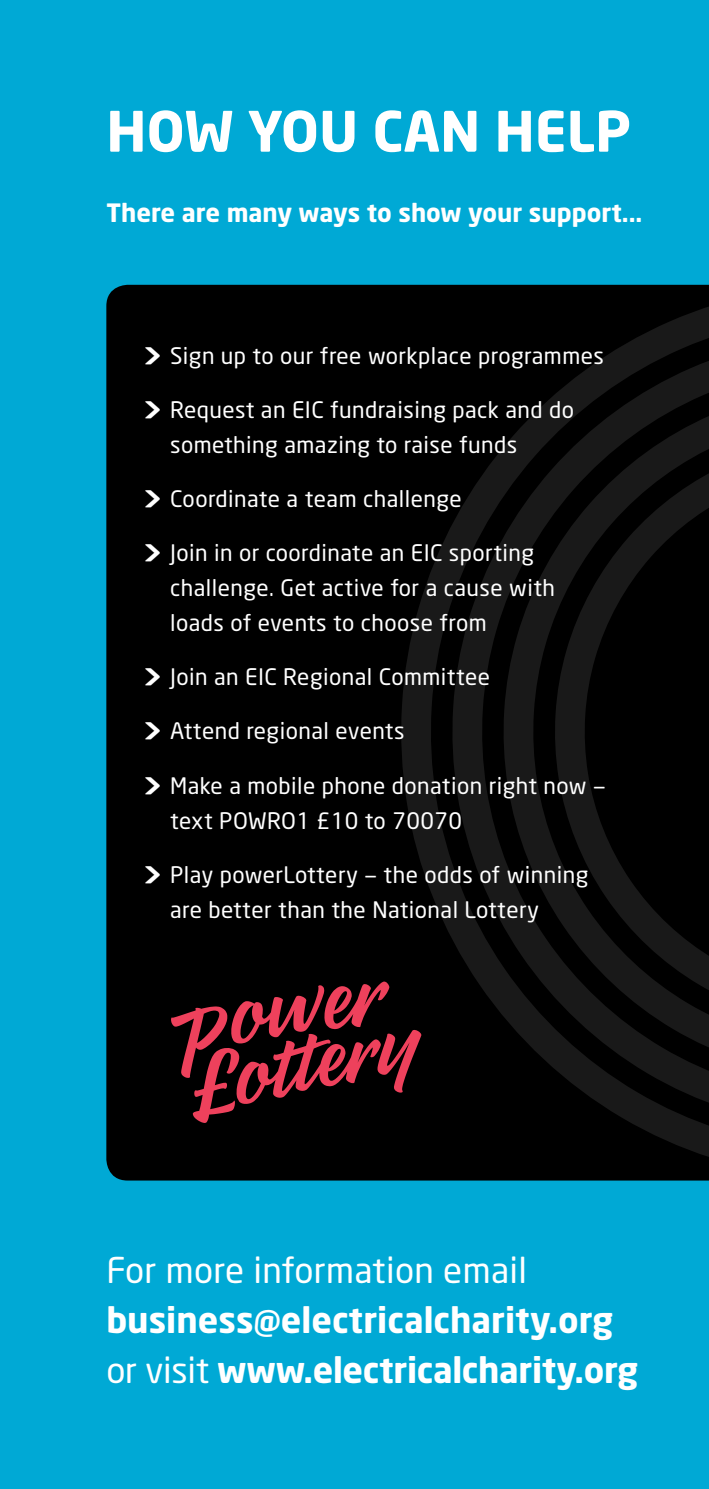
<style>
.page{position:relative;width:709px;height:1489px;background:#fff}
.page>*{position:absolute;margin:0;border:0;box-sizing:border-box;transform-origin:0 0}
.t1{font:700 55px "Neo Sans";color:#fff}
.t2{font:700 35px/50px "Neo Sans";color:#fff}
.t3{font:35px "Neo Sans";letter-spacing:.01em;color:#fff}
.t4{font:700 25px "Neo Sans";color:#fff}
.t5{font:22.5px/35px "Neo Sans";letter-spacing:.02em;color:#fff}
.s1{font-weight:700;font-size:33.75px}
.s2{font-weight:400}
</style>
<div class="page">
<div style="left:0;top:0;width:709px;height:1488px;background:#00a9d5"></div>
<div style="left:106px;top:285px;width:603px;height:895px;background:#000"></div>
<svg style="left:400px;top:284px;width:309px;height:895px;background:#090909"></svg>
<svg style="left:171px;top:981px;width:250px;height:141px;background:#44121a"></svg>
<h1 class="t1" style="left:106px;top:96px;width:526px">HOW YOU CAN HELP</h1>
<p class="t4" style="left:106px;top:197px;width:537px">There are many ways to show your support...</p>
<p class="t5" style="left:142px;top:337px;width:463px"><span class="s1">&gt;</span> Sign up to our free workplace programmes</p>
<p class="t5" style="left:170px;top:391px;width:405px;text-indent:-28px"><span class="s1">&gt;</span> Request an EIC fundraising pack and do something amazing to raise funds</p>
<p class="t5" style="left:142px;top:481px;width:321px"><span class="s1">&gt;</span> Coordinate a team challenge</p>
<p class="t5" style="left:170px;top:535px;width:386px;text-indent:-28px"><span class="s1">&gt;</span> Join in or coordinate an EIC sporting challenge. Get active for a cause with loads of events to choose from</p>
<p class="t5" style="left:142px;top:659px;width:350px"><span class="s1">&gt;</span> Join an EIC Regional Committee</p>
<p class="t5" style="left:142px;top:713px;width:264px"><span class="s1">&gt;</span> Attend regional events</p>
<p class="t5" style="left:170px;top:767px;width:437px;text-indent:-28px"><span class="s1">&gt;</span> Make a mobile phone donation right now — text POWRO1 £10 to 70070</p>
<p class="t5" style="left:170px;top:856px;width:420px;text-indent:-28px"><span class="s1">&gt;</span> Play powerLottery — the odds of winning are better than the National Lottery</p>
<h2 class="t3" style="left:106px;top:1248px;width:422px">For more information email</h2>
<h2 class="t2" style="left:106px;top:1293px;width:533px">business@electricalcharity.org <span class="s2">or visit</span> www.electricalcharity.org</h2>
</div>
